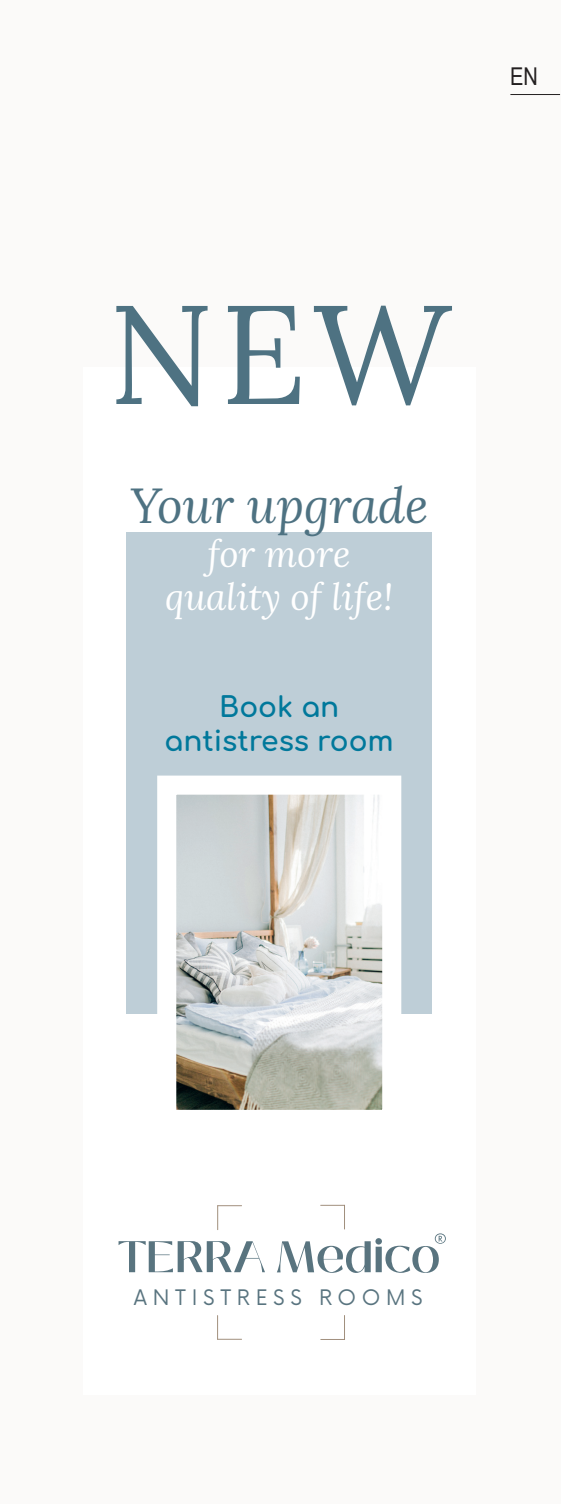
<style>
.page{position:relative;width:561px;height:1504px;background:#fff}
.page>*{position:absolute;margin:0;border:0;box-sizing:border-box;transform-origin:0 0}
.t1{font:140px "Lora";color:#4e7282}
.t2{font:italic 49px "Lora";color:#4e7282}
.t3{font:italic 36.75px/43.8px "Lora";color:#fff;text-align:center}
.t4{font:700 28px/33.6px "Comfortaa";color:#00789b;text-align:center}
.t5{font:24.5px "Arial Narrow";color:#231f20}
.t6{font:20.82px "Now";letter-spacing:.275em;color:#59747f}
</style>
<div class="page">
<hr style="left:0;top:0;width:1px;height:1503px;background:#fbfaf9">
<div style="left:1px;top:0;width:560px;height:1503px;background:#fbfaf9"></div>
<div style="left:83px;top:367px;width:392px;height:1027px;background:#fff"></div>
<div style="left:126px;top:532px;width:306px;height:481px;background:#beced7"></div>
<img style="left:177px;top:795px;width:204px;height:313px">
<div style="left:157px;top:775px;width:244px;height:353px;border:19px solid #fff"></div>
<svg style="left:217px;top:1205px;width:25px;height:24px"></svg>
<svg style="left:217px;top:1315px;width:25px;height:24px"></svg>
<svg style="left:344px;top:1315px;width:1px;height:24px"></svg>
<svg style="left:118px;top:1241px;width:147px;height:30px"></svg>
<svg style="left:277px;top:1204px;width:169px;height:68px"></svg>
<hr style="left:510px;top:94px;width:50px;height:1px;background:#231f20">
<p class="t5" style="left:510px;top:59px;width:29px">EN</p>
<h1 class="t1" style="left:108px;top:248px;width:343px">NEW</h1>
<h2 class="t2" style="left:130px;top:472px;width:300px">Your upgrade</h2>
<p class="t3" style="left:165px;top:531px;width:229px">for more quality of life!</p>
<p class="t4" style="left:164px;top:686px;width:231px">Book an antistress room</p>
<p class="t6" style="left:134px;top:1280px;width:290px">ANTISTRESS ROOMS</p>
</div>
